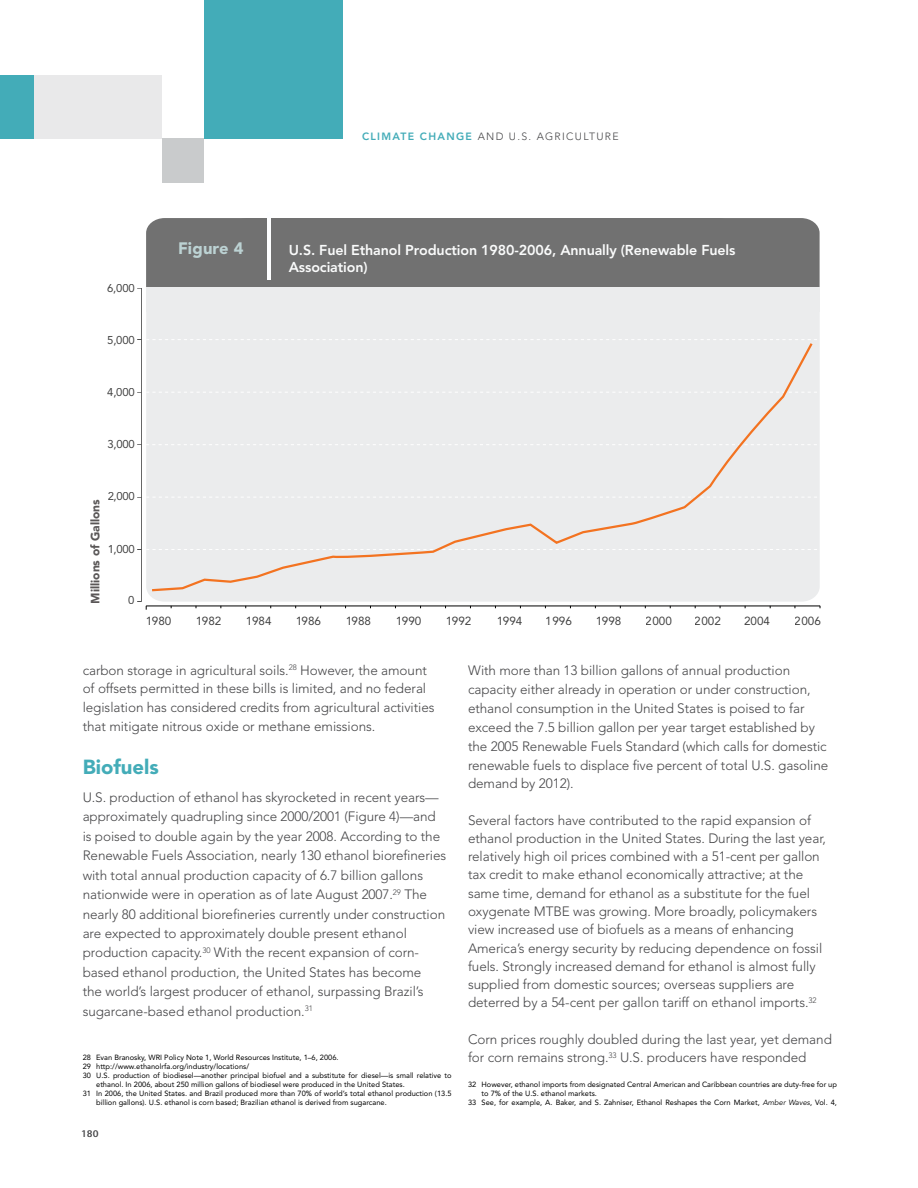
<style>
.page{position:relative;width:918px;height:1188px;background:#fff}
.page>*{position:absolute;margin:0;border:0;box-sizing:border-box;transform-origin:0 0}
.t1{font:900 20.25px "Avenir";color:#43acb8}
.t2{font:900 16.5px "Avenir";letter-spacing:.01em;color:#bcd2d3}
.t3{font:800 14.25px/17.1px "Avenir";letter-spacing:-.01em;color:#fafbfb}
.t4{font:300 13.5px/19.5px "Avenir";letter-spacing:-.005em;color:#464648}
.t5{font:900 12px "Avenir";color:#231f20}
.t6{font:11.7px "Avenir";color:#000}
.t7{font:11.25px "Avenir";letter-spacing:-.02em;color:#000}
.t8{font:300 10.5px "Avenir";color:#464648}
.t9{font:800 10.5px "Avenir";color:#43acb8}
.t10{font:800 10.5px "Rotis Sans Serif";color:#464648}
.t11{font:7.5px "Avenir";color:#000}
.s1{font-style:italic}
</style>
<div class="page">
<div style="left:32px;top:75px;width:130px;height:64px;background:#e9e9ea"></div>
<div style="left:0;top:75px;width:33px;height:64px;background:#43acb8"></div>
<div style="left:204px;top:0;width:139px;height:139px;background:#43acb8"></div>
<div style="left:163px;top:139px;width:41px;height:44px;background:#c9cbcc"></div>
<div style="left:146px;top:312px;width:674px;height:290px;background:#ebeced"></div>
<div style="left:737px;top:218px;width:83px;height:69px;background:#717171"></div>
<div style="left:146px;top:218px;width:591px;height:69px;background:#717171"></div>
<hr style="left:141px;top:288px;width:1px;height:314px;background:#010101">
<svg style="left:137px;top:497px;width:682px;height:1px"></svg>
<svg style="left:137px;top:549px;width:682px;height:1px"></svg>
<svg style="left:137px;top:444px;width:682px;height:2px"></svg>
<hr style="left:268px;top:212px;width:3px;height:68px;background:#fdfeff">
<div style="left:146px;top:287px;width:674px;height:25px;background:#ebeced"></div>
<hr style="left:146px;top:606px;width:674px;height:1px;background:#010101">
<svg style="left:137px;top:601px;width:10px;height:9px"></svg>
<svg style="left:137px;top:339px;width:683px;height:1px"></svg>
<svg style="left:137px;top:392px;width:683px;height:1px"></svg>
<div style="left:150px;top:341px;width:665px;height:252px;background:#ebeced"></div>
<p class="t9" style="left:362px;top:130px;width:17px">Climate</p>
<p class="t9" style="left:420px;top:130px;width:18px">Change</p>
<p class="t8" style="left:478px;top:130px;width:10px">and</p>
<p class="t8" style="left:509px;top:130px;width:45px">U.S. Agriculture</p>
<p class="t7" style="left:107px;top:282px;width:29px">6,000</p>
<p class="t7" style="left:107px;top:333px;width:29px">5,000</p>
<p class="t2" style="left:178px;top:239px;width:67px">Figure 4</p>
<p class="t3" style="left:289px;top:241px;width:448px">U.S. Fuel Ethanol Production 1980-2006, Annually (Renewable Fuels<br>Association)</p>
<p class="t7" style="left:107px;top:386px;width:29px">4,000</p>
<p class="t7" style="left:108px;top:438px;width:29px">3,000</p>
<p class="t5" style="left:88px;top:604px;width:106px;rotate:-90deg">Millions of Gallons</p>
<p class="t7" style="left:108px;top:490px;width:29px">2,000</p>
<p class="t7" style="left:108px;top:542px;width:29px">1,000</p>
<p class="t7" style="left:128px;top:593px;width:8px">0</p>
<p class="t6" style="left:145px;top:614px;width:28px">1980</p>
<p class="t6" style="left:195px;top:614px;width:28px">1982</p>
<p class="t6" style="left:246px;top:614px;width:28px">1984</p>
<p class="t6" style="left:295px;top:614px;width:28px">1986</p>
<p class="t6" style="left:345px;top:614px;width:28px">1988</p>
<p class="t6" style="left:395px;top:614px;width:28px">1990</p>
<p class="t6" style="left:445px;top:614px;width:28px">1992</p>
<p class="t6" style="left:496px;top:614px;width:28px">1994</p>
<p class="t6" style="left:546px;top:614px;width:28px">1996</p>
<p class="t6" style="left:595px;top:614px;width:28px">1998</p>
<p class="t6" style="left:646px;top:614px;width:28px">2000</p>
<p class="t6" style="left:695px;top:614px;width:28px">2002</p>
<p class="t6" style="left:744px;top:614px;width:28px">2004</p>
<p class="t6" style="left:795px;top:614px;width:28px">2006</p>
<p class="t4" style="left:83px;top:661px;width:353px;line-height:18.8px">carbon storage in agricultural soils.<sup>28</sup> However, the amount of offsets permitted in these bills is limited, and no federal legislation has considered credits from agricultural activities that mitigate nitrous oxide or methane emissions.</p>
<h1 class="t1" style="left:83px;top:755px;width:78px">Biofuels</h1>
<p class="t4" style="left:83px;top:788px;width:365px">U.S. production of ethanol has skyrocketed in recent years— approximately quadrupling since 2000/2001 (Figure 4)—and is poised to double again by the year 2008. According to the Renewable Fuels Association, nearly 130 ethanol biorefineries with total annual production capacity of 6.7 billion gallons nationwide were in operation as of late August 2007.<sup>29</sup> The nearly 80 additional biorefineries currently under construction are expected to approximately double present ethanol production capacity.<sup>30</sup> With the recent expansion of corn&shy;based ethanol production, the United States has become<br>the world’s largest producer of ethanol, surpassing Brazil’s sugarcane-based ethanol production.<sup>31</sup></p>
<p class="t11" style="left:83px;top:1053px;width:258px">28 Evan Branosky, WRI Policy N ote 1, World Resources I nstitute, 1–6, 2006.</p>
<p class="t11" style="left:83px;top:1062px;width:168px">29 http://www.ethanolrfa.org/industry/locations/</p>
<p class="t11" style="left:83px;top:1071px;width:371px">30 U .S. production of biodiesel—another principal biofuel and a substitute for diesel—is small relative to</p>
<p class="t11" style="left:96px;top:1080px;width:310px">ethanol. I n 2006, about 250 million gallons of biodiesel were produced in the U nited States.</p>
<p class="t11" style="left:83px;top:1089px;width:370px">31 I n 2006, the U nited States. and Brazil produced more than 70% of world’s total ethanol production (13.5</p>
<p class="t11" style="left:96px;top:1098px;width:292px">billion gallons). U .S. ethanol is corn based; Brazilian ethanol is derived from sugarcane.</p>
<p class="t10" style="left:81px;top:1127px;width:19px">180</p>
<p class="t4" style="left:468px;top:661px;width:362px;line-height:18.9px">With more than 13 billion gallons of annual production capacity either already in operation or under construction, ethanol consumption in the United States is poised to far exceed the 7.5 billion gallon per year target established by the 2005 Renewable Fuels Standard (which calls for domestic renewable fuels to displace five percent of total U.S. gasoline demand by 2012).</p>
<p class="t4" style="left:468px;top:811px;width:360px;line-height:18.3px">Several factors have contributed to the rapid expansion of ethanol production in the United States. During the last year, relatively high oil prices combined with a 51-cent per gallon tax credit to make ethanol economically attractive; at the same time, demand for ethanol as a substitute for the fuel oxygenate MTBE was growing. More broadly, policymakers view increased use of biofuels as a means of enhancing America’s energy security by reducing dependence on fossil fuels. Strongly increased demand for ethanol is almost fully supplied from domestic sources; overseas suppliers are deterred by a 54-cent per gallon tariff on ethanol imports.<sup>32</sup></p>
<p class="t4" style="left:468px;top:1030px;width:365px;line-height:18.3px">Corn prices roughly doubled during the last year, yet demand for corn remains strong.<sup>33</sup> U.S. producers have responded</p>
<p class="t11" style="left:468px;top:1080px;width:371px">32 However, ethanol imports from designated Central American and Caribbean countries are duty-free for up</p>
<p class="t11" style="left:482px;top:1089px;width:117px">to 7% of the U .S. ethanol markets.</p>
<p class="t11" style="left:468px;top:1098px;width:370px">33 See, for example, A. Baker, and S. Zahniser, Ethanol Reshapes the Corn Market, <span class="s1">Amber Waves</span>, Vol. 4,</p>
</div>
